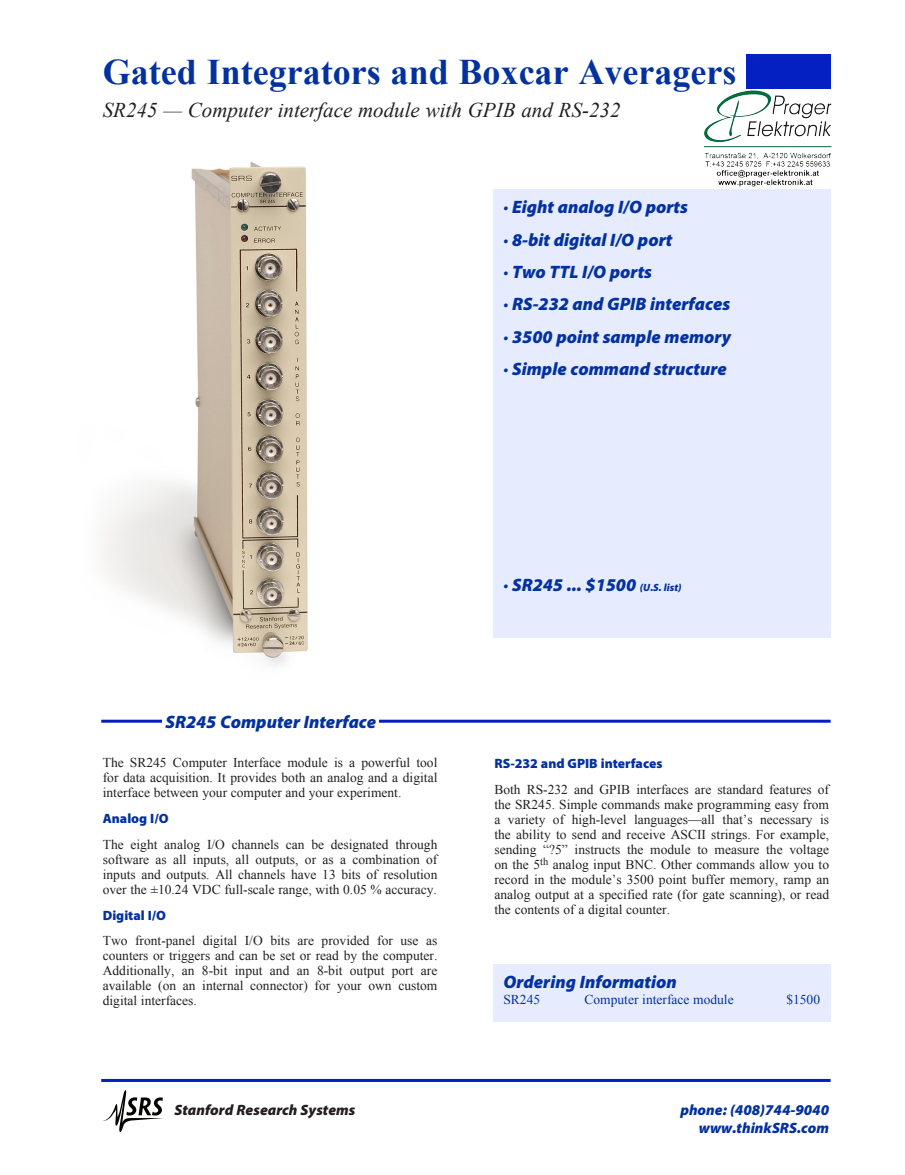
<style>
.page{position:relative;width:905px;height:1175px;background:#fff}
.page>*{position:absolute;margin:0;border:0;box-sizing:border-box;transform-origin:0 0}
.t1{font:700 36px "Times New Roman";color:#0332a0}
.t2{font:italic 21px "Times New Roman";color:#231f20}
.t3{font:italic 900 18px/32.4px "Myriad Pro";color:#0332a0}
.t4{font:italic 900 15px/18px "Myriad Pro";color:#0332a0;text-align:right}
.t5{font:italic 900 15px "Myriad Pro";color:#231f20}
.t6{font:13.5px/15px "Times New Roman";color:#231f20;text-align:justify}
.t7{font:900 13.5px "Myriad Pro";color:#0332a0}
.t8{font:13.5px "Times New Roman";color:#0332a0}
.s1{font-size:10.5px}
</style>
<div class="page">
<svg style="left:101px;top:1078px;width:729px;height:4px"></svg>
<svg style="left:103px;top:1090px;width:60px;height:41px"></svg>
<img style="left:101px;top:162px;width:207px;height:504px">
<hr style="left:101px;top:719px;width:729px;height:3px;background:#031fc2">
<div style="left:163px;top:713px;width:216px;height:22px;background:#fff"></div>
<div style="left:493px;top:189px;width:337px;height:448px;background:#e6ecfd"></div>
<div style="left:493px;top:964px;width:337px;height:57px;background:#e6ecfd"></div>
<svg style="left:746px;top:54px;width:85px;height:35px"></svg>
<div style="left:746px;top:54px;width:84px;height:34px;background:#041fc2"></div>
<img style="left:703px;top:90px;width:129px;height:97px">
<h1 class="t1" style="left:103px;top:47px;width:635px">Gated Integrators and Boxcar Averagers</h1>
<h2 class="t2" style="left:103px;top:95px;width:519px">SR245 — Computer interface module with GPIB and RS-232</h2>
<h3 class="t3" style="left:503px;top:191px;width:229px">· Eight analog I/O ports<br>· 8-bit digital I/O port<br>· Two TTL I/O ports<br>· RS-232 and GPIB interfaces · 3500 point sample memory · Simple command structure</h3>
<h3 class="t3" style="left:165px;top:706px;width:212px">SR245 Computer Interface</h3>
<p class="t6" style="left:103px;top:755px;width:336px">The SR245 Computer Interface module is a powerful tool for data acquisition. It provides both an analog and a digital interface between your computer and your experiment.</p>
<p class="t7" style="left:103px;top:810px;width:67px">Analog I/O</p>
<p class="t6" style="left:103px;top:836px;width:336px">The eight analog I/O channels can be designated through software as all inputs, all outputs, or as a combination of inputs and outputs. All channels have 13 bits of resolution over the ±10.24 VDC full-scale range, with 0.05 % accuracy.</p>
<p class="t7" style="left:103px;top:907px;width:65px">Digital I/O</p>
<p class="t6" style="left:103px;top:933px;width:336px">Two front-panel digital I/O bits are provided for use as counters or triggers and can be set or read by the computer.<br>Additionally, an 8-bit input and an 8-bit output port are available (on an internal connector) for your own custom digital interfaces.</p>
<p class="t5" style="left:174px;top:1101px;width:182px">Stanford Research Systems</p>
<h3 class="t3" style="left:503px;top:569px;width:180px">· SR245 ... $1500 <span class="s1">(U.S. list)</span></h3>
<p class="t7" style="left:494px;top:755px;width:169px">RS-232 and GPIB interfaces</p>
<p class="t6" style="left:494px;top:781px;width:336px">Both RS-232 and GPIB interfaces are standard features of the SR245. Simple commands make programming easy from a variety of high-level languages—all that’s necessary is the ability to send and receive ASCII strings. For example, sending “?5” instructs the module to measure the voltage on the 5<sup>th</sup> analog input BNC. Other commands allow you to record in the module’s 3500 point buffer memory, ramp an analog output at a specified rate (for gate scanning), or read the contents of a digital counter.</p>
<h3 class="t3" style="left:503px;top:966px;width:175px">Ordering Information</h3>
<p class="t8" style="left:503px;top:990px;width:38px">SR245</p>
<p class="t8" style="left:584px;top:990px;width:151px">Computer interface module</p>
<p class="t8" style="left:786px;top:990px;width:35px">$1500</p>
<p class="t4" style="left:680px;top:1101px;width:150px">phone: (408)744-9040 www.thinkSRS.com</p>
</div>
